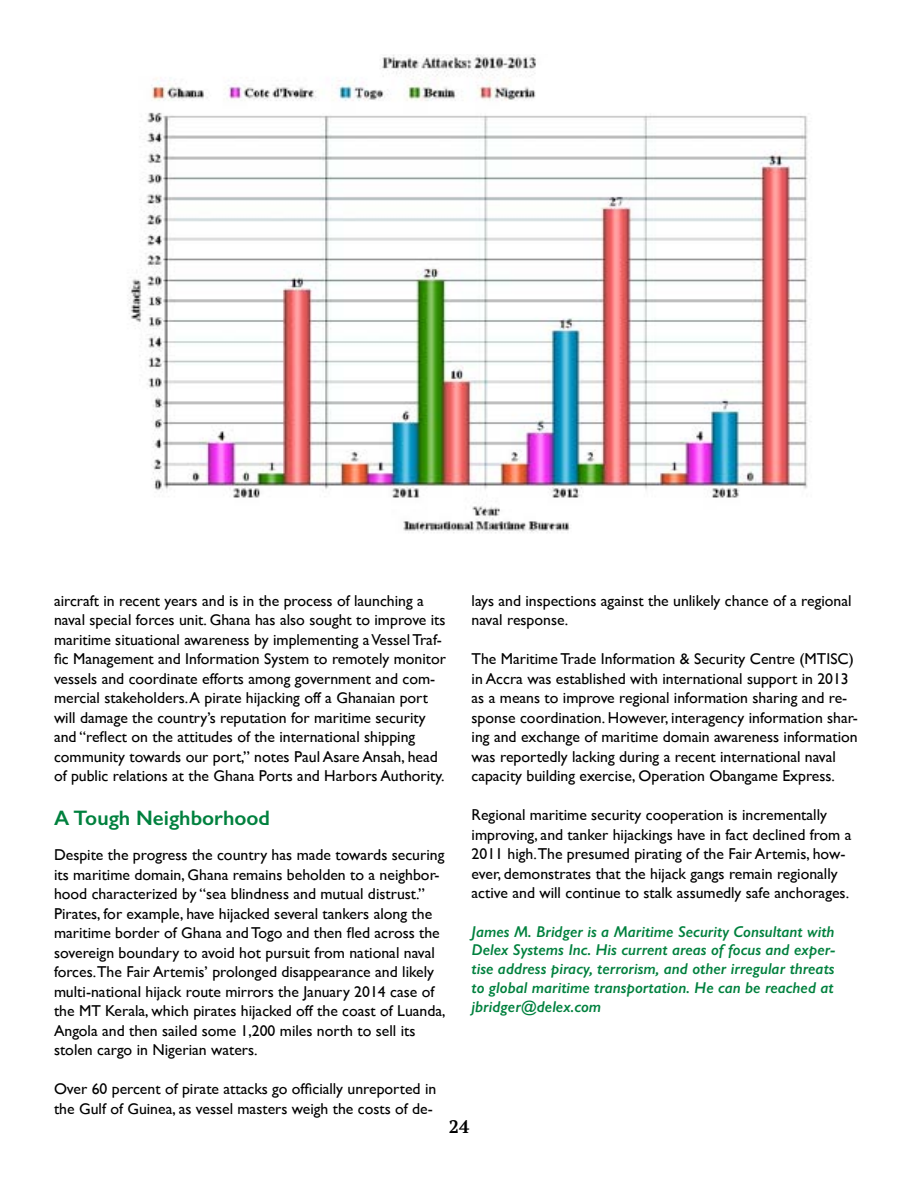
<style>
.page{position:relative;width:918px;height:1188px;background:#fff}
.page>*{position:absolute;margin:0;border:0;box-sizing:border-box;transform-origin:0 0}
.t1{font:600 21px "Gill Sans";color:#00813e}
.t2{font:700 18px "PT Serif";color:#000}
.t3{font:15.75px/19.5px "Gill Sans";color:#000}
.t4{font:italic 600 15.75px/18.9px "Gill Sans";color:#00813e;text-align:justify}
</style>
<div class="page">
<img style="left:127px;top:54px;width:684px;height:479px">
<p class="t3" style="left:54px;top:590px;width:394px">aircraft in recent years and is in the process of launching a naval special forces unit. Ghana has also sought to improve its maritime situational awareness by implementing a Vessel Traf&shy;fic Management and Information System to remotely monitor vessels and coordinate efforts among government and com&shy;mercial stakeholders. A pirate hijacking off a Ghanaian port will damage the country’s reputation for maritime security and “reflect on the attitudes of the international shipping community towards our port,” notes Paul Asare Ansah, head of public relations at the Ghana Ports and Harbors Authority.</p>
<h1 class="t1" style="left:54px;top:805px;width:217px">A Tough Neighborhood</h1>
<p class="t3" style="left:54px;top:845px;width:393px">Despite the progress the country has made towards securing its maritime domain, Ghana remains beholden to a neighbor&shy;hood characterized by “sea blindness and mutual distrust.” Pirates, for example, have hijacked several tankers along the maritime border of Ghana and Togo and then fled across the sovereign boundary to avoid hot pursuit from national naval forces.The Fair Artemis’ prolonged disappearance and likely multi-national hijack route mirrors the January 2014 case of the MT Kerala, which pirates hijacked off the coast of Luanda, Angola and then sailed some 1,200 miles north to sell its stolen cargo in Nigerian waters.</p>
<p class="t3" style="left:54px;top:1079px;width:384px">Over 60 percent of pirate attacks go officially unreported in the Gulf of Guinea, as vessel masters weigh the costs of de-</p>
<p class="t3" style="left:472px;top:590px;width:382px">lays and inspections against the unlikely chance of a regional naval response.</p>
<p class="t3" style="left:472px;top:649px;width:388px">The Maritime Trade Information &amp; Security Centre (MTISC) in Accra was established with international support in 2013 as a means to improve regional information sharing and re&shy;sponse coordination. However, interagency information shar&shy;ing and exchange of maritime domain awareness information was reportedly lacking during a recent international naval capacity building exercise, Operation Obangame Express.</p>
<p class="t3" style="left:472px;top:805px;width:381px">Regional maritime security cooperation is incrementally improving, and tanker hijackings have in fact declined from a 2011 high.The presumed pirating of the Fair Artemis, how&shy;ever, demonstrates that the hijack gangs remain regionally active and will continue to stalk assumedly safe anchorages.</p>
<p class="t4" style="left:472px;top:922px;width:365px">James M. Bridger is a Maritime Security Consultant with Delex Systems Inc. His current areas of focus and exper&shy;tise address piracy, terrorism, and other irregular threats to global maritime transportation. He can be reached at jbridger@delex.com</p>
<p class="t2" style="left:449px;top:1115px;width:22px">24</p>
</div>
